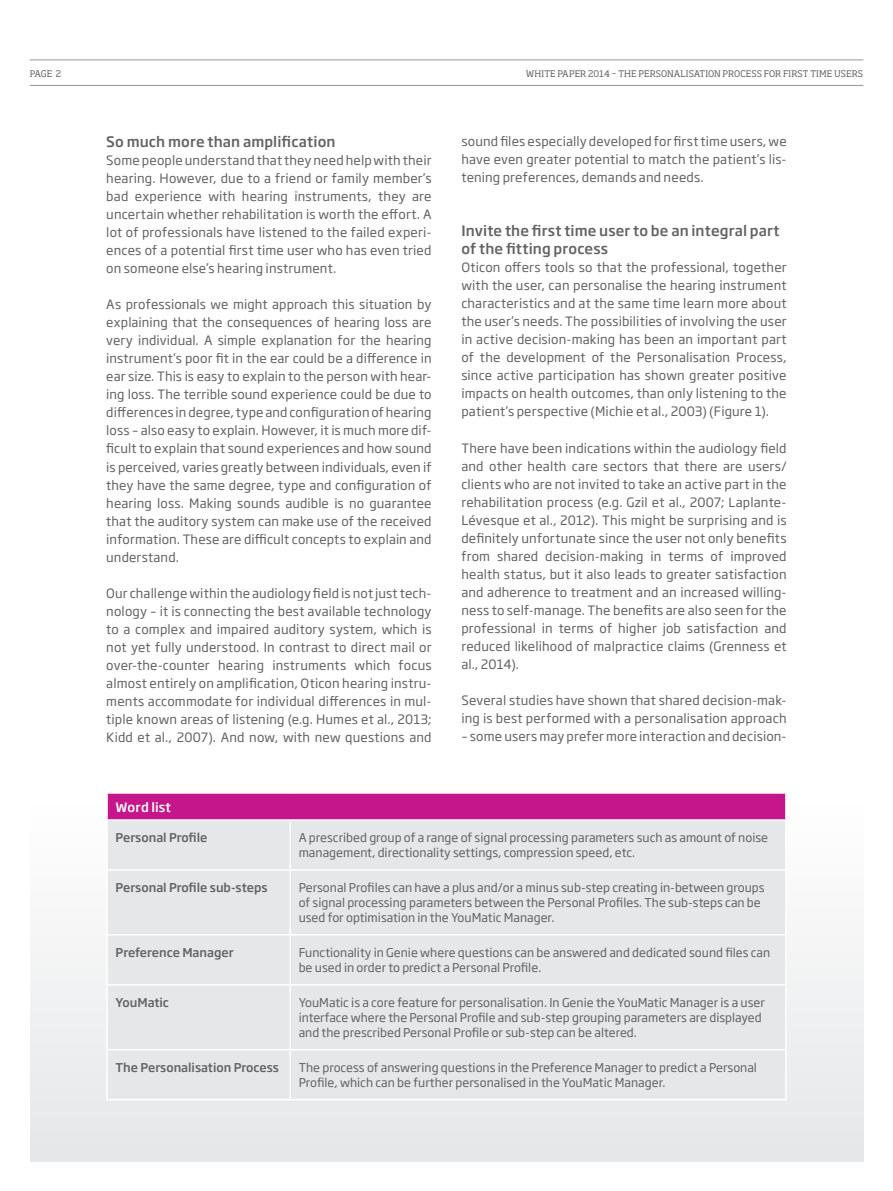
<style>
.page{position:relative;width:893px;height:1191px;background:#fff}
.page>*{position:absolute;margin:0;border:0;box-sizing:border-box;transform-origin:0 0}
.t1{font:500 14.25px/18px "Soho Gothic Pro";letter-spacing:.01em;color:#636366}
.t2{font:12.75px/18px "Soho Gothic Pro";letter-spacing:.01em;color:#636366;text-align:justify}
.t3{font:500 12.75px "Soho Gothic Pro";letter-spacing:.01em;color:#fff}
.t4{font:12px/15px "Soho Gothic Pro";color:#636366}
.t5{font:500 12px "Soho Gothic Pro";color:#636366}
.t6{font:9px "Soho Pro";letter-spacing:.005em;color:#636366}
</style>
<div class="page">
<hr style="left:30px;top:85px;width:833px;height:1px;background:#939598">
<hr style="left:30px;top:60px;width:833px;height:1px;background:#939598">
<div style="left:30px;top:804px;width:833px;height:357px;background:linear-gradient(to bottom,#fefefe,#e6e7e9)"></div>
<div style="left:107px;top:793px;width:679px;height:27px;background:#c5168c"></div>
<div style="left:108px;top:820px;width:677px;height:278px;background:#e6e7e9"></div>
<hr style="left:106px;top:819px;width:184px;height:1px;background:#fff">
<hr style="left:290px;top:819px;width:497px;height:1px;background:#fff">
<hr style="left:289px;top:820px;width:2px;height:49px;background:#fff">
<hr style="left:106px;top:869px;width:184px;height:1px;background:#fff">
<hr style="left:290px;top:869px;width:497px;height:1px;background:#fff">
<hr style="left:289px;top:870px;width:2px;height:64px;background:#fff">
<hr style="left:106px;top:934px;width:184px;height:1px;background:#fff">
<hr style="left:290px;top:934px;width:497px;height:1px;background:#fff">
<hr style="left:289px;top:935px;width:2px;height:49px;background:#fff">
<hr style="left:106px;top:984px;width:184px;height:1px;background:#fff">
<hr style="left:290px;top:984px;width:497px;height:1px;background:#fff">
<hr style="left:289px;top:985px;width:2px;height:64px;background:#fff">
<hr style="left:106px;top:1049px;width:184px;height:1px;background:#fff">
<hr style="left:290px;top:1049px;width:497px;height:1px;background:#fff">
<hr style="left:289px;top:1050px;width:2px;height:48px;background:#fff">
<hr style="left:106px;top:793px;width:2px;height:26px;background:#fff">
<hr style="left:785px;top:793px;width:2px;height:26px;background:#fff">
<hr style="left:106px;top:820px;width:2px;height:49px;background:#fff">
<hr style="left:785px;top:820px;width:2px;height:49px;background:#fff">
<hr style="left:106px;top:870px;width:2px;height:64px;background:#fff">
<hr style="left:785px;top:870px;width:2px;height:64px;background:#fff">
<hr style="left:106px;top:935px;width:2px;height:49px;background:#fff">
<hr style="left:785px;top:935px;width:2px;height:49px;background:#fff">
<hr style="left:106px;top:985px;width:2px;height:64px;background:#fff">
<hr style="left:785px;top:985px;width:2px;height:64px;background:#fff">
<hr style="left:106px;top:1050px;width:2px;height:48px;background:#fff">
<hr style="left:785px;top:1050px;width:2px;height:48px;background:#fff">
<hr style="left:106px;top:1098px;width:184px;height:2px;background:#fff">
<hr style="left:290px;top:1098px;width:497px;height:2px;background:#fff">
<p class="t6" style="left:30px;top:67px;width:33px">PAGE 2</p>
<p class="t6" style="left:526px;top:67px;width:339px">WHITE PAPER 2014 – THE PERSONALISATION PROCESS FOR FIRST TIME USERS</p>
<p class="t1" style="left:106px;top:132px;width:231px">So much more than amplification</p>
<p class="t2" style="left:106px;top:151px;width:327px">Some people understand that they need help with their hearing. However, due to a friend or family member’s bad experience with hearing instruments, they are uncertain whether rehabilitation is worth the effort. A lot of professionals have listened to the failed experi&shy;ences of a potential first time user who has even tried on someone else’s hearing instrument.</p>
<p class="t2" style="left:106px;top:295px;width:327px">As professionals we might approach this situation by explaining that the consequences of hearing loss are very individual. A simple explanation for the hearing instrument’s poor fit in the ear could be a difference in ear size. This is easy to explain to the person with hear&shy;ing loss. The terrible sound experience could be due to differences in degree, type and configuration of hearing loss – also easy to explain. However, it is much more dif&shy;ficult to explain that sound experiences and how sound is perceived, varies greatly between individuals, even if they have the same degree, type and configuration of hearing loss. Making sounds audible is no guarantee that the auditory system can make use of the received information. These are difficult concepts to explain and understand.</p>
<p class="t2" style="left:106px;top:583px;width:327px">Our challenge within the audiology field is not just tech&shy;nology – it is connecting the best available technology to a complex and impaired auditory system, which is not yet fully understood. In contrast to direct mail or over-the-counter hearing instruments which focus almost entirely on amplification, Oticon hearing instru&shy;ments accommodate for individual differences in mul&shy;tiple known areas of listening (e.g. Humes et al., 2013; Kidd et al., 2007). And now, with new questions and</p>
<p class="t2" style="left:461px;top:132px;width:327px">sound files especially developed for first time users, we have even greater potential to match the patient’s lis&shy;tening preferences, demands and needs.</p>
<p class="t1" style="left:461px;top:221px;width:320px">Invite the first time user to be an integral part of the fitting process</p>
<p class="t2" style="left:461px;top:258px;width:327px">Oticon offers tools so that the professional, together with the user, can personalise the hearing instrument characteristics and at the same time learn more about the user’s needs. The possibilities of involving the user in active decision-making has been an important part of the development of the Personalisation Process, since active participation has shown greater positive impacts on health outcomes, than only listening to the patient’s perspective (Michie et al., 2003) (Figure 1).</p>
<p class="t2" style="left:461px;top:438px;width:327px">There have been indications within the audiology field and other health care sectors that there are users/ clients who are not invited to take an active part in the rehabilitation process (e.g. Gzil et al., 2007; Laplante-Lévesque et al., 2012). This might be surprising and is definitely unfortunate since the user not only benefits from shared decision-making in terms of improved health status, but it also leads to greater satisfaction and adherence to treatment and an increased willing&shy;ness to self-manage. The benefits are also seen for the professional in terms of higher job satisfaction and reduced likelihood of malpractice claims (Grenness et al., 2014).</p>
<p class="t2" style="left:461px;top:690px;width:327px">Several studies have shown that shared decision-mak&shy;ing is best performed with a personalisation approach</p>
<p class="t2" style="left:461px;top:726px;width:327px">– some users may prefer more interaction and decision-</p>
<p class="t3" style="left:116px;top:796px;width:57px">Word list</p>
<p class="t5" style="left:116px;top:828px;width:93px">Personal Profile</p>
<p class="t4" style="left:299px;top:829px;width:471px">A prescribed group of a range of signal processing parameters such as amount of noise management, directionality settings, compression speed, etc.</p>
<p class="t5" style="left:116px;top:878px;width:153px">Personal Profile sub-steps</p>
<p class="t4" style="left:299px;top:879px;width:467px">Personal Profiles can have a plus and/or a minus sub-step creating in-between groups of signal processing parameters between the Personal Profiles. The sub-steps can be used for optimisation in the YouMatic Manager.</p>
<p class="t5" style="left:116px;top:943px;width:120px">Preference Manager</p>
<p class="t4" style="left:299px;top:944px;width:473px">Functionality in Genie where questions can be answered and dedicated sound files can be used in order to predict a Personal Profile.</p>
<p class="t5" style="left:116px;top:993px;width:55px">YouMatic</p>
<p class="t4" style="left:299px;top:994px;width:468px">YouMatic is a core feature for personalisation. In Genie the YouMatic Manager is a user interface where the Personal Profile and sub-step grouping parameters are displayed and the prescribed Personal Profile or sub-step can be altered.</p>
<p class="t5" style="left:116px;top:1058px;width:165px">The Personalisation Process</p>
<p class="t4" style="left:299px;top:1059px;width:460px">The process of answering questions in the Preference Manager to predict a Personal<br>Profile, which can be further personalised in the YouMatic Manager.</p>
</div>
